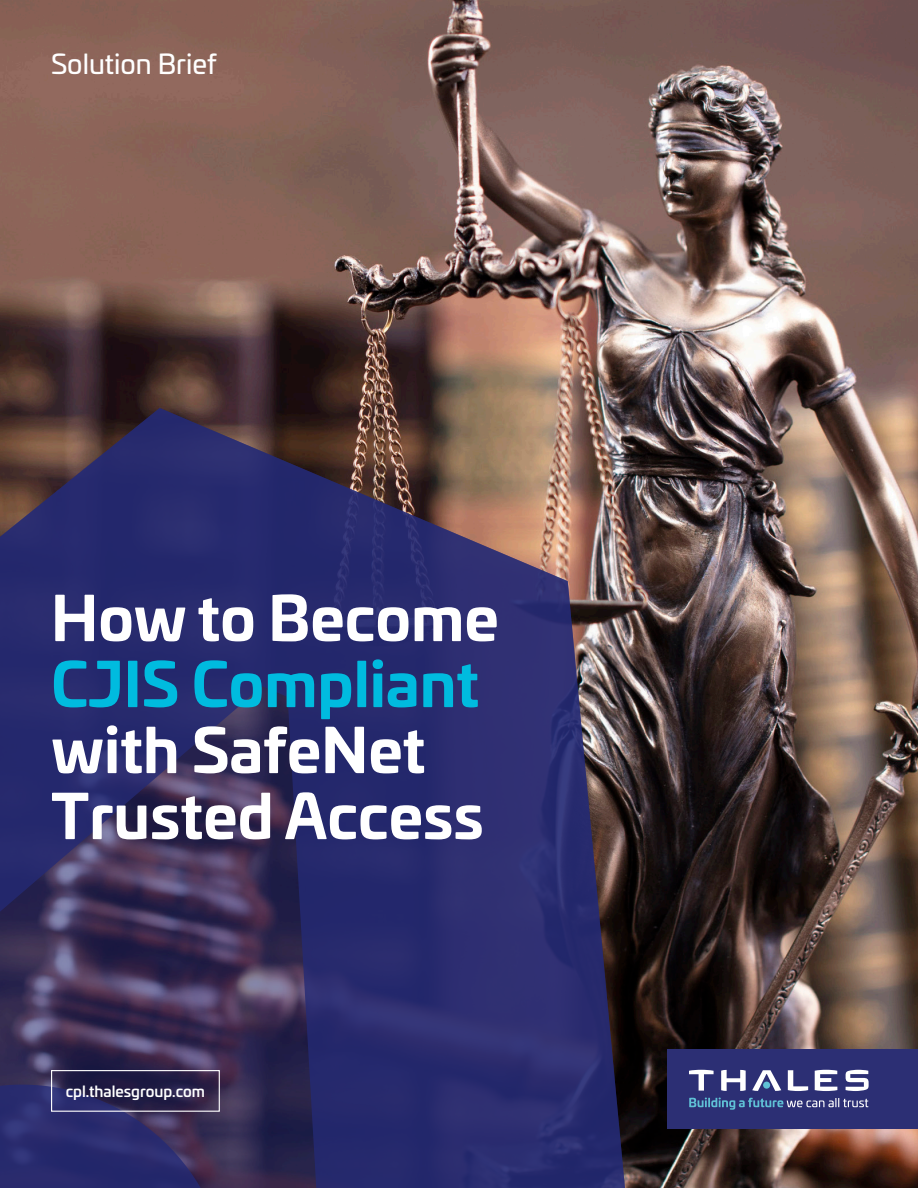
<style>
.page{position:relative;width:918px;height:1188px;background:#fff}
.page>*{position:absolute;margin:0;border:0;box-sizing:border-box;transform-origin:0 0}
.Headline{font:700 60px/66px "Univia Pro";color:#fff}
.Cover_Caption{font:27px "Univia Pro";color:#fff}
.Table_header_row{font:500 15px "Univia Pro";color:#fff}
.s1{color:#00bbdf}
</style>
<div class="page">
<img style="left:0;top:0;width:918px;height:1188px">
<svg style="left:0;top:408px;width:692px;height:780px;background:#38335f"></svg>
<svg style="left:0;top:1057px;width:257px;height:131px;background:#302b5e"></svg>
<div style="left:51px;top:1070px;width:169px;height:42px;border:1px solid #fff"></div>
<div style="left:668px;top:1049px;width:250px;height:80px;background:#2c2f74"></div>
<svg style="left:846px;top:1070px;width:23px;height:21px"></svg>
<svg style="left:815px;top:1070px;width:22px;height:21px"></svg>
<svg style="left:788px;top:1070px;width:20px;height:21px"></svg>
<svg style="left:752px;top:1070px;width:29px;height:21px"></svg>
<div style="left:763px;top:1082px;width:7px;height:7px;background:#5fc0d5;border-radius:50%"></div>
<svg style="left:721px;top:1070px;width:25px;height:21px"></svg>
<svg style="left:689px;top:1070px;width:25px;height:21px"></svg>
<svg style="left:689px;top:1098px;width:179px;height:12px"></svg>
<p class="Cover_Caption" style="left:51px;top:43px;width:167px">Solution Brief</p>
<p class="Headline" style="left:51px;top:581px;width:449px">How to Become<br><span class="s1">CJIS Compliant </span>with SafeNet<br>Trusted Access</p>
<p class="Table_header_row" style="left:66px;top:1080px;width:141px">cpl.thalesgroup.com</p>
</div>
